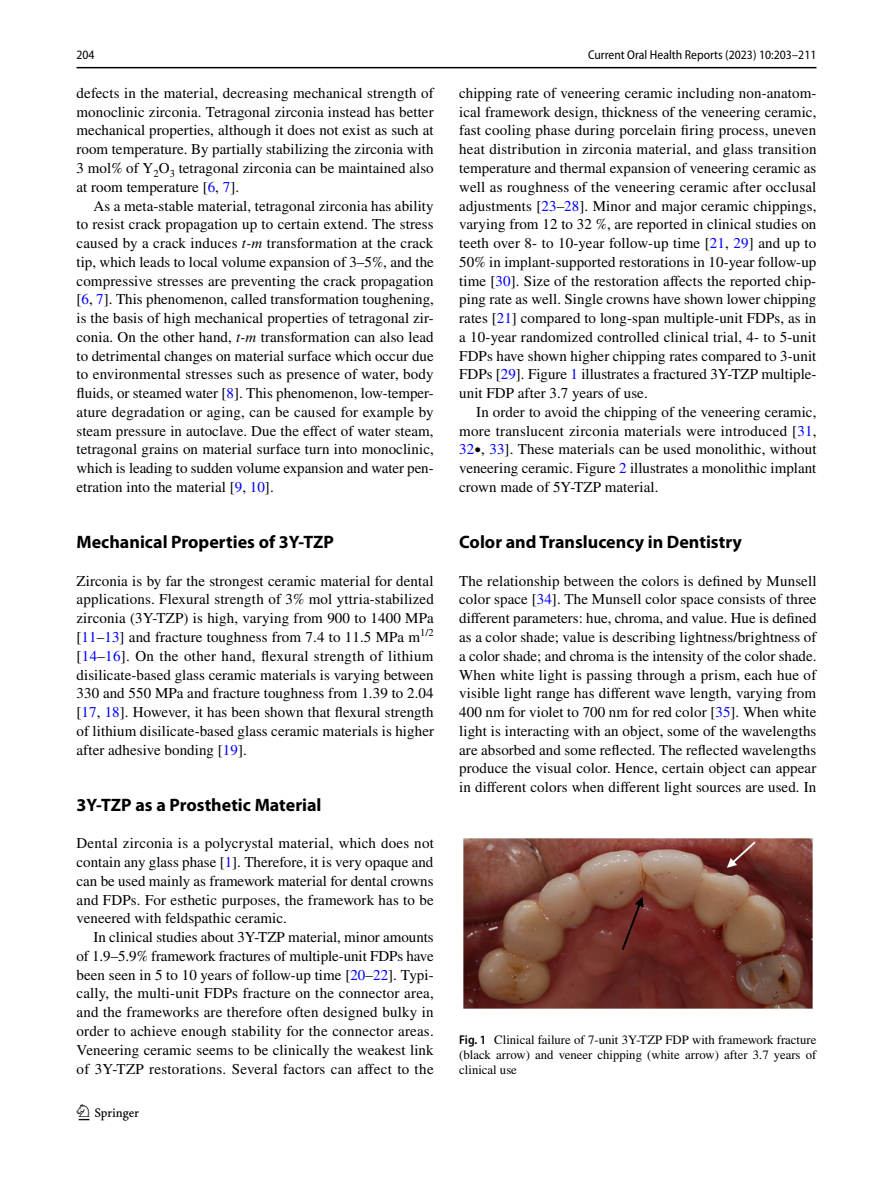
<style>
.page{position:relative;width:893px;height:1187px;background:#fff}
.page>*{position:absolute;margin:0;border:0;box-sizing:border-box;transform-origin:0 0}
.t1{font:22.5px "Springnew Regular 2";color:#000}
.t2{font:700 18px "Myriad Pro";color:#000}
.t3{font:15px/18.8px "STIX";letter-spacing:.005em;color:#000;text-align:justify}
.t4{font:12.75px/15px "STIX";color:#000;text-align:justify}
.t5{font:semi-condensed 12.75px "Myriad Pro";color:#000}
.s1{color:#00f}
.s2{font-style:italic}
.s3{font-size:12.75px}
.s4{font-family:"Myriad Pro";font-weight:600;font-stretch:semi-condensed}
</style>
<div class="page">
<hr style="left:77px;top:67px;width:739px;height:1px;background:#000">
<div style="left:459px;top:838px;width:357px;height:170px;background:linear-gradient(to bottom,#fff,#fff)"></div>
<img style="left:463px;top:838px;width:349px;height:170px">
<p class="t5" style="left:77px;top:48px;width:20px">204</p>
<p class="t5" style="left:588px;top:48px;width:230px">Current Oral Health Reports (2023) 10:203–211</p>
<p class="t3" style="left:77px;top:84px;width:359px">defects in the material, decreasing mechanical strength of monoclinic zirconia. Tetragonal zirconia instead has better mechanical properties, although it does not exist as such at room temperature. By partially stabilizing the zirconia with 3 mol% of Y<sub>2</sub>O<sub>3</sub> tetragonal zirconia can be maintained also at room temperature [<span class="s1">6</span>, <span class="s1">7</span>].</p>
<p class="t3" style="left:77px;top:197px;width:359px;text-indent:17px">As a meta-stable material, tetragonal zirconia has ability to resist crack propagation up to certain extend. The stress caused by a crack induces <span class="s2">t-m</span> transformation at the crack tip, which leads to local volume expansion of 3–5%, and the compressive stresses are preventing the crack propagation [<span class="s1">6</span>, <span class="s1">7</span>]. This phenomenon, called transformation toughening, is the basis of high mechanical properties of tetragonal zir&shy;conia. On the other hand, <span class="s2">t-m</span> transformation can also lead to detrimental changes on material surface which occur due to environmental stresses such as presence of water, body fluids, or steamed water [<span class="s1">8</span>]. This phenomenon, low-temper&shy;ature degradation or aging, can be caused for example by steam pressure in autoclave. Due the effect of water steam, tetragonal grains on material surface turn into monoclinic, which is leading to sudden volume expansion and water pen&shy;etration into the material [<span class="s1">9</span>, <span class="s1">10</span>].</p>
<p class="t2" style="left:77px;top:530px;width:259px">Mechanical Properties of 3Y‑TZP</p>
<p class="t3" style="left:77px;top:572px;width:359px">Zirconia is by far the strongest ceramic material for dental applications. Flexural strength of 3% mol yttria-stabilized zirconia (3Y-TZP) is high, varying from 900 to 1400 MPa [<span class="s1">11</span>–<span class="s1">13</span>] and fracture toughness from 7.4 to 11.5 MPa m<sup>1/2 </sup>[<span class="s1">14</span>–<span class="s1">16</span>]. On the other hand, flexural strength of lithium disilicate-based glass ceramic materials is varying between 330 and 550 MPa and fracture toughness from 1.39 to 2.04 [<span class="s1">17</span>, <span class="s1">18</span>]. However, it has been shown that flexural strength of lithium disilicate-based glass ceramic materials is higher after adhesive bonding [<span class="s1">19</span>].</p>
<p class="t2" style="left:77px;top:793px;width:246px">3Y‑TZP as a Prosthetic Material</p>
<p class="t3" style="left:77px;top:834px;width:359px">Dental zirconia is a polycrystal material, which does not contain any glass phase [<span class="s1">1</span>]. Therefore, it is very opaque and can be used mainly as framework material for dental crowns and FDPs. For esthetic purposes, the framework has to be veneered with feldspathic ceramic.</p>
<p class="t3" style="left:77px;top:928px;width:359px;text-indent:17px">In clinical studies about 3Y-TZP material, minor amounts of 1.9–5.9% framework fractures of multiple-unit FDPs have been seen in 5 to 10 years of follow-up time [<span class="s1">20</span>–<span class="s1">22</span>]. Typi&shy;cally, the multi-unit FDPs fracture on the connector area, and the frameworks are therefore often designed bulky in order to achieve enough stability for the connector areas.<br>Veneering ceramic seems to be clinically the weakest link of 3Y-TZP restorations. Several factors can affect to the</p>
<h1 class="t1" style="left:79px;top:1104px;width:62px">1 3</h1>
<p class="t3" style="left:459px;top:84px;width:359px">chipping rate of veneering ceramic including non-anatom&shy;ical framework design, thickness of the veneering ceramic, fast cooling phase during porcelain firing process, uneven heat distribution in zirconia material, and glass transition temperature and thermal expansion of veneering ceramic as well as roughness of the veneering ceramic after occlusal adjustments [<span class="s1">23</span>–<span class="s1">28</span>]. Minor and major ceramic chippings, varying from 12 to 32 %, are reported in clinical studies on teeth over 8- to 10-year follow-up time [<span class="s1">21</span>, <span class="s1">29</span>] and up to 50% in implant-supported restorations in 10-year follow-up time [<span class="s1">30</span>]. Size of the restoration affects the reported chip&shy;ping rate as well. Single crowns have shown lower chipping rates [<span class="s1">21</span>] compared to long-span multiple-unit FDPs, as in a 10-year randomized controlled clinical trial, 4- to 5-unit FDPs have shown higher chipping rates compared to 3-unit FDPs [<span class="s1">29</span>]. Figure <span class="s1">1</span> illustrates a fractured 3Y-TZP multiple&shy;unit FDP after 3.7 years of use.</p>
<p class="t3" style="left:459px;top:403px;width:359px;text-indent:17px">In order to avoid the chipping of the veneering ceramic, more translucent zirconia materials were introduced [<span class="s1">31</span>, <span class="s1">32</span><span class="s3">•</span>, <span class="s1">33</span>]. These materials can be used monolithic, without veneering ceramic. Figure <span class="s1">2</span> illustrates a monolithic implant crown made of 5Y-TZP material.</p>
<p class="t2" style="left:459px;top:530px;width:284px">Color and Translucency in Dentistry</p>
<p class="t3" style="left:459px;top:572px;width:359px">The relationship between the colors is defined by Munsell color space [<span class="s1">34</span>]. The Munsell color space consists of three different parameters: hue, chroma, and value. Hue is defined as a color shade; value is describing lightness/brightness of a color shade; and chroma is the intensity of the color shade.<br>When white light is passing through a prism, each hue of visible light range has different wave length, varying from 400 nm for violet to 700 nm for red color [<span class="s1">35</span>]. When white light is interacting with an object, some of the wavelengths are absorbed and some reflected. The reflected wavelengths produce the visual color. Hence, certain object can appear in different colors when different light sources are used. In</p>
<p class="t4" style="left:459px;top:1032px;width:359px"><span class="s4">Fig. 1</span> Clinical failure of 7-unit 3Y-TZP FDP with framework fracture (black arrow) and veneer chipping (white arrow) after 3.7 years of clinical use</p>
</div>
